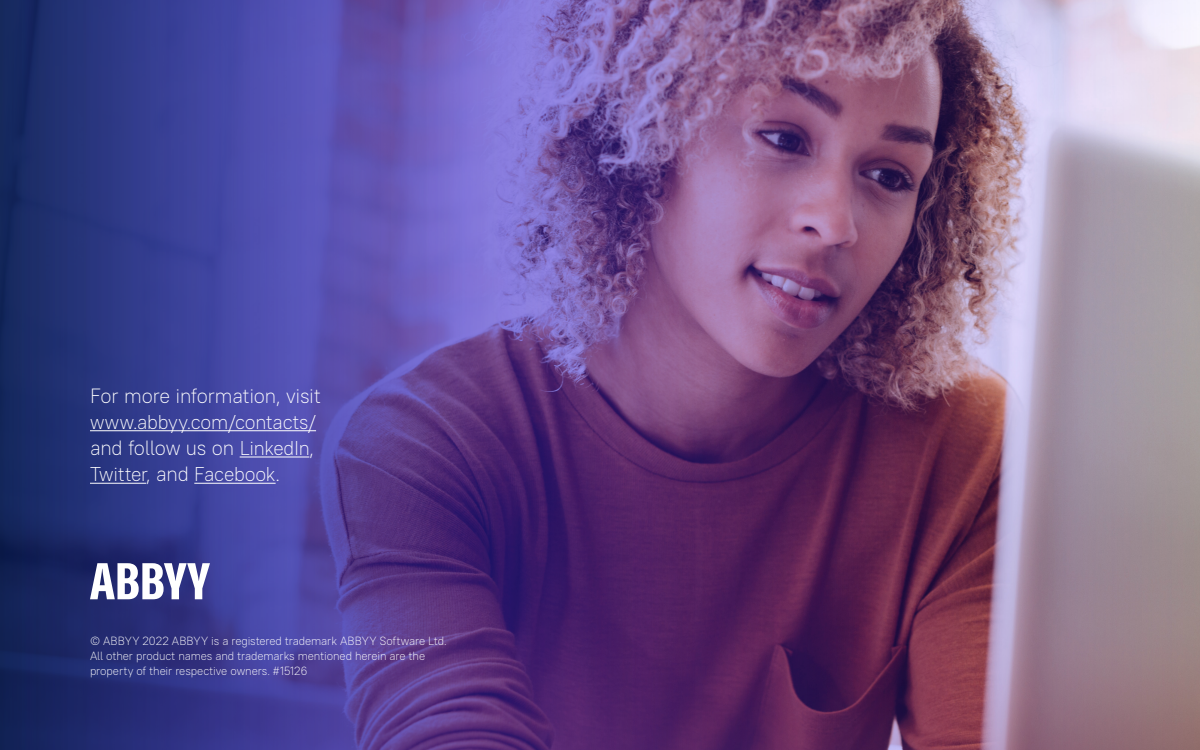
<style>
.page{position:relative;width:1200px;height:750px;background:#fff}
.page>*{position:absolute;margin:0;border:0;box-sizing:border-box;transform-origin:0 0}
.Contacts{font:200 20.62px "PT Root";letter-spacing:-.015em;color:#fff}
.Contacts-2{font:200 20px "PT Root";letter-spacing:-.01em;color:#fff}
.Copyright{font:200 11.88px/15px "PT Root";letter-spacing:-.01em;color:#fff}
.s1{font-size:20px}
.s2{font-size:20.62px}
</style>
<div class="page">
<img style="left:700px;top:0;width:500px;height:750px">
<img style="left:0;top:0;width:700px;height:750px">
<hr style="left:90px;top:430px;width:226px;height:1px;background:#fff">
<hr style="left:240px;top:456px;width:69px;height:1px;background:#fff">
<hr style="left:90px;top:483px;width:56px;height:1px;background:#fff">
<hr style="left:194px;top:483px;width:82px;height:1px;background:#fff">
<svg style="left:90px;top:563px;width:120px;height:36px"></svg>
<p class="Contacts" style="left:90px;top:382px;width:232px">For more information, visit</p>
<p class="Contacts-2" style="left:90px;top:409px;width:228px">www.abbyy.com/contacts/</p>
<p class="Contacts" style="left:90px;top:435px;width:225px">and follow us on <span class="s1">LinkedIn</span>,</p>
<p class="Contacts-2" style="left:90px;top:461px;width:192px">Twitter<span class="s2">, and</span> Facebook<span class="s2">.</span></p>
<p class="Copyright" style="left:90px;top:633px;width:358px">© ABBYY 2022 ABBYY is a registered trademark ABBYY Software Ltd.<br>All other product names and trademarks mentioned herein are the property of their respective owners. #15126</p>
</div>
